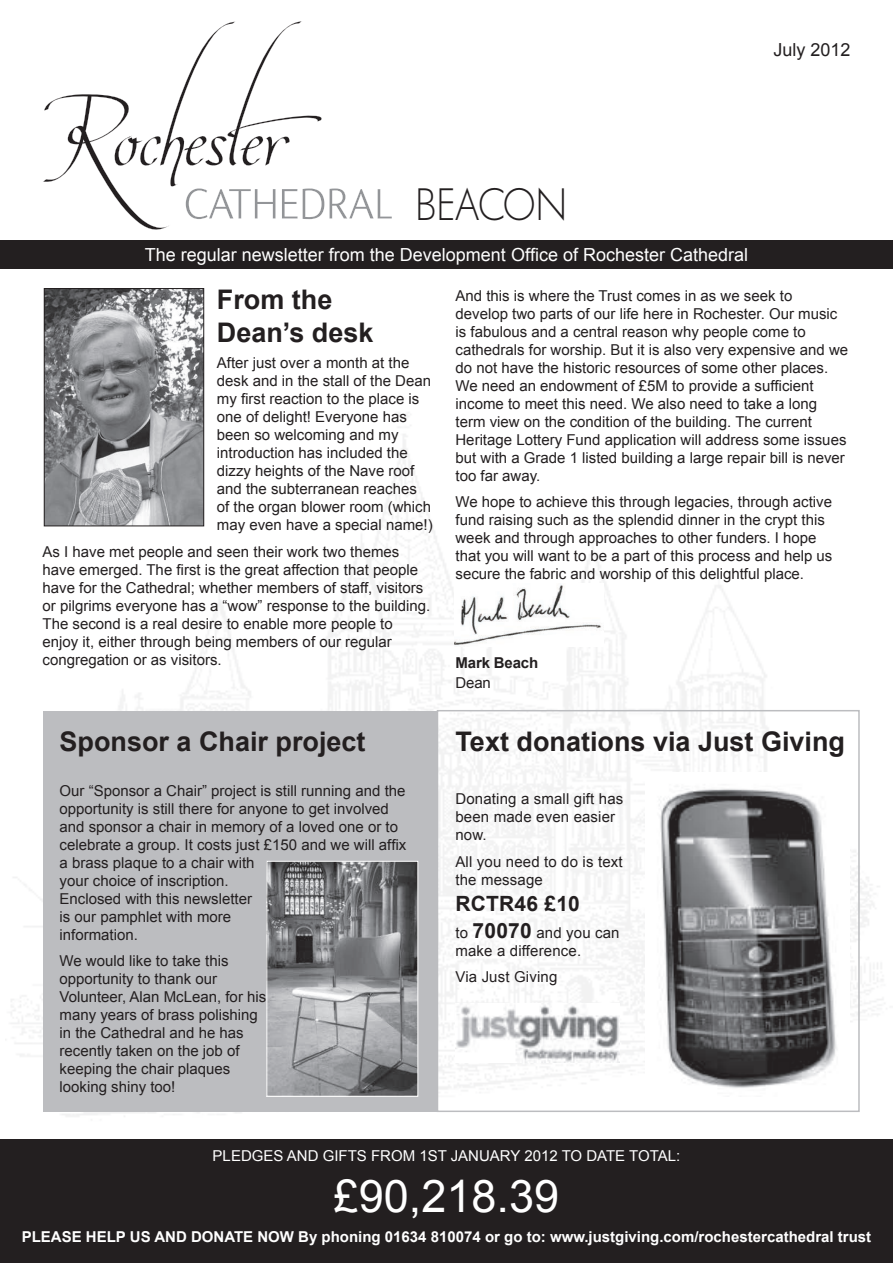
<style>
.page{position:relative;width:893px;height:1263px;background:#fff}
.page>*{position:absolute;margin:0;border:0;box-sizing:border-box;transform-origin:0 0}
.t1{font:45px "Arial";color:#fff}
.t2{font:300 42px "HP Futura";letter-spacing:-.01em;color:#231f20;scale:.9 1}
.article_header{font:700 27px/32.4px "Arial";color:#231f20}
.body_copy{font:700 21px "Arial";letter-spacing:.01em;color:#231f20}
.t3{font:18px "Arial";color:#fff}
.t4{font:18px "Arial";color:#231f20}
.body_copy-2{font:15px/18px "Arial";color:#231f20}
.body_bold{font:700 15px "Arial";color:#fff}
.body_copy-3{font:15px "Arial";color:#fff}
.body_copy-4{font:700 15px/19.5px "Arial";letter-spacing:-.01em;color:#231f20}
.s1{font-weight:400}
.s2{font-weight:700;font-size:21px}
</style>
<div class="page">
<div style="left:0;top:240px;width:893px;height:29px;background:#231f20"></div>
<div style="left:0;top:1139px;width:893px;height:124px;background:#231f20"></div>
<img style="left:46px;top:290px;width:156px;height:234px">
<div style="left:44px;top:288px;width:160px;height:238px;border:1px solid #231f20"></div>
<svg style="left:43px;top:21px;width:349px;height:209px"></svg>
<div style="left:43px;top:711px;width:394px;height:400px;background:#bcbdc0"></div>
<img style="left:269px;top:863px;width:147px;height:231px">
<div style="left:267px;top:861px;width:151px;height:235px;border:1px solid #fff"></div>
<img style="left:454px;top:583px;width:149px;height:64px">
<img style="left:657px;top:784px;width:181px;height:312px">
<img style="left:455px;top:1003px;width:164px;height:59px">
<div style="left:437px;top:710px;width:423px;height:402px;border:2px solid #bcbdc0"></div>
<p class="t4" style="left:773px;top:38px;width:79px">July 2012</p>
<p class="t2" style="left:415px;top:176px;width:171px">BEACON</p>
<p class="t3" style="left:145px;top:243px;width:605px">The regular newsletter from the Development Office of Rochester Cathedral</p>
<p class="article_header" style="left:217px;top:285px;width:158px">From the<br>Dean’s desk</p>
<p class="body_copy-2" style="left:217px;top:354px;width:217px">After just over a month at the desk and in the stall of the Dean my first reaction to the place is one of delight! Everyone has been so welcoming and my introduction has included the dizzy heights of the Nave roof and the subterranean reaches of the organ blower room (which may even have a special name!)</p>
<p class="body_copy-2" style="left:43px;top:543px;width:389px">As I have met people and seen their work two themes have emerged. The first is the great affection that people have for the Cathedral; whether members of staff, visitors or pilgrims everyone has a “wow” response to the building.<br>The second is a real desire to enable more people to enjoy it, either through being members of our regular congregation or as visitors.</p>
<p class="article_header" style="left:60px;top:726px;width:308px">Sponsor a Chair project</p>
<p class="body_copy-2" style="left:60px;top:781px;width:348px">Our “Sponsor a Chair” project is still running and the opportunity is still there for anyone to get involved and sponsor a chair in memory of a loved one or to celebrate a group. It costs just £150 and we will affix a brass plaque to a chair with<br>your choice of inscription.<br>Enclosed with this newsletter<br>is our pamphlet with more<br>information.</p>
<p class="body_copy-2" style="left:60px;top:952px;width:208px">We would like to take this opportunity to thank our<br>Volunteer, Alan McLean, for his many years of brass polishing in the Cathedral and he has recently taken on the job of keeping the chair plaques looking shiny too!</p>
<p class="body_copy-2" style="left:455px;top:286px;width:394px">And this is where the Trust comes in as we seek to develop two parts of our life here in Rochester. Our music is fabulous and a central reason why people come to cathedrals for worship. But it is also very expensive and we do not have the historic resources of some other places.<br>We need an endowment of £5M to provide a sufficient income to meet this need. We also need to take a long term view on the condition of the building. The current Heritage Lottery Fund application will address some issues but with a Grade 1 listed building a large repair bill is never too far away.</p>
<p class="body_copy-2" style="left:455px;top:493px;width:378px">We hope to achieve this through legacies, through active fund raising such as the splendid dinner in the crypt this week and through approaches to other funders. I hope that you will want to be a part of this process and help us secure the fabric and worship of this delightful place.</p>
<p class="body_copy-4" style="left:455px;top:654px;width:84px">Mark Beach<br><span class="s1">Dean</span></p>
<p class="article_header" style="left:455px;top:726px;width:391px">Text donations via Just Giving</p>
<p class="body_copy-2" style="left:455px;top:790px;width:169px">Donating a small gift has been made even easier now.</p>
<p class="body_copy-2" style="left:455px;top:852px;width:169px">All you need to do is text the message</p>
<p class="body_copy" style="left:455px;top:890px;width:126px">RCTR46 £10</p>
<p class="body_copy-2" style="left:455px;top:923px;width:166px">to <span class="s2">70070</span> and you can make a difference.</p>
<p class="body_copy-2" style="left:455px;top:968px;width:103px">Via Just Giving</p>
<p class="body_copy-3" style="left:213px;top:1146px;width:469px">PLEDGES AND GIFTS FROM 1ST JANUARY 2012 TO DATE TOTAL:</p>
<p class="t1" style="left:334px;top:1166px;width:227px">£90,218.39</p>
<p class="body_bold" style="left:22px;top:1226px;width:851px">PLEASE HELP US AND DONATE NOW By phoning 01634 810074 or go to: www.justgiving.com/rochestercathedral trust</p>
</div>
